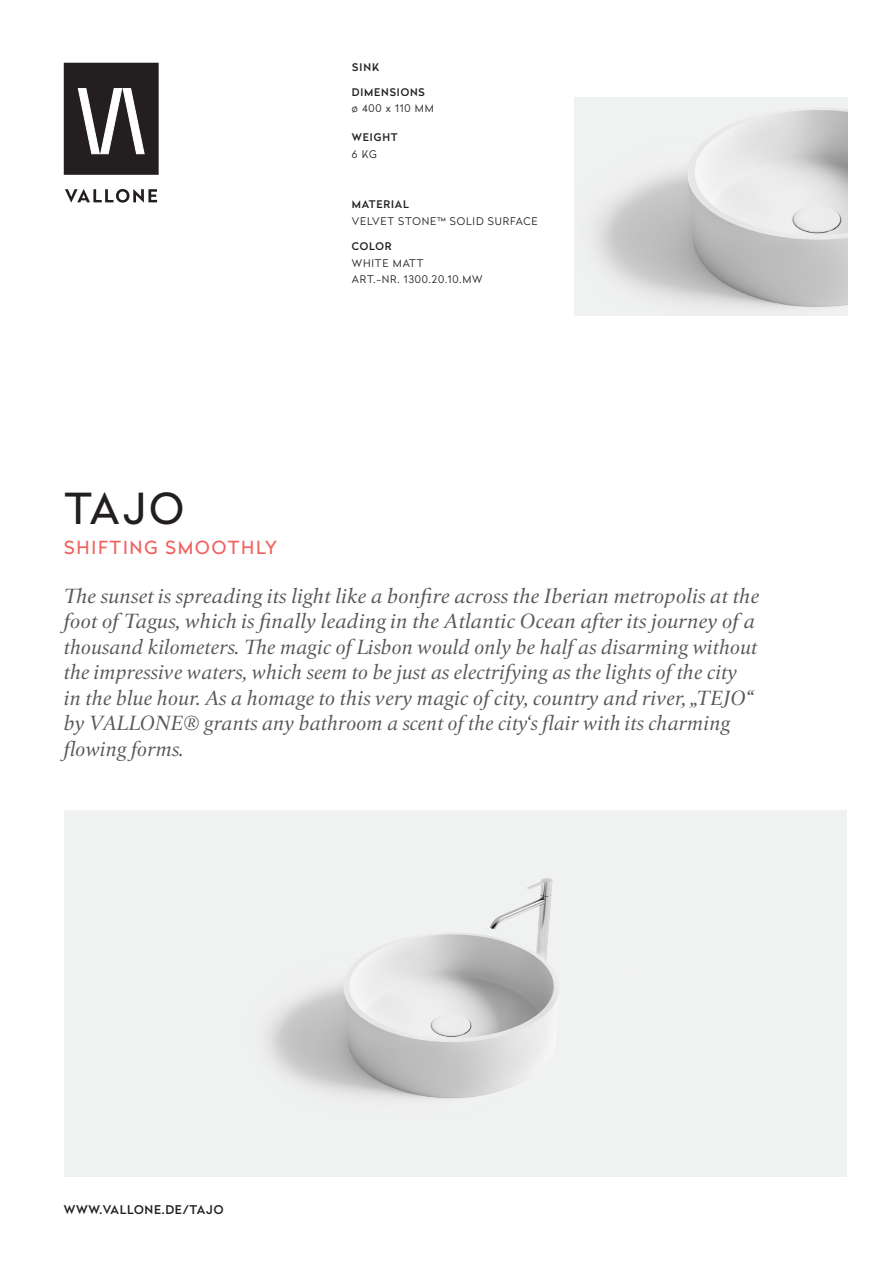
<style>
.page{position:relative;width:893px;height:1263px;background:#fff}
.page>*{position:absolute;margin:0;border:0;box-sizing:border-box;transform-origin:0 0}
.t1{font:42.6px "Radikal";color:#231f20}
.t2{font:italic 21px/25.5px "Quant";color:#57585a}
.t3{font:18px "Radikal";letter-spacing:.1em;color:#f1615e}
.t4{font:500 12px "Radikal";letter-spacing:.06em;color:#231f20}
.t5{font:300 10.5px "Radikal";letter-spacing:.08em;color:#231f20}
.t6{font:500 10.5px "Radikal";letter-spacing:.08em;color:#231f20}
</style>
<div class="page">
<svg style="left:65px;top:189px;width:92px;height:14px"></svg>
<div style="left:65px;top:64px;width:92px;height:109px;background:#231f20"></div>
<div style="left:64px;top:63px;width:95px;height:112px;border:3px solid #231f20"></div>
<svg style="left:78px;top:88px;width:67px;height:66px"></svg>
<div style="left:65px;top:811px;width:782px;height:366px;background:#f0f1f1"></div>
<img style="left:574px;top:97px;width:274px;height:219px">
<img style="left:267px;top:878px;width:290px;height:221px">
<p class="t6" style="left:352px;top:59px;width:29px">SINK</p>
<p class="t6" style="left:352px;top:84px;width:74px">DIMENSIONS</p>
<p class="t5" style="left:352px;top:101px;width:84px">ø 400 x 110 MM</p>
<p class="t6" style="left:352px;top:130px;width:47px">WEIGHT</p>
<p class="t5" style="left:352px;top:147px;width:26px">6 KG</p>
<p class="t6" style="left:352px;top:197px;width:59px">MATERIAL</p>
<p class="t5" style="left:352px;top:214px;width:187px">VELVET STONE™ SOLID SURFACE</p>
<p class="t6" style="left:352px;top:239px;width:41px">COLOR</p>
<p class="t5" style="left:352px;top:255px;width:73px">WHITE MATT</p>
<p class="t5" style="left:352px;top:272px;width:132px">ART.-NR. 1300.20.10.MW</p>
<p class="t1" style="left:65px;top:479px;width:121px">TAJO</p>
<p class="t3" style="left:64px;top:535px;width:214px">SHIFTING SMOOTHLY</p>
<p class="t2" style="left:64px;top:583px;width:697px">The sunset is spreading its light like a bonfire across the Iberian metropolis at the foot of Tagus, which is finally leading in the Atlantic Ocean after its journey of a thousand kilometers. The magic of Lisbon would only be half as disarming without the impressive waters, which seem to be just as electrifying as the lights of the city in the blue hour. As a homage to this very magic of city, country and river, „TEJO“ by VALLONE® grants any bathroom a scent of the city‘s flair with its charming flowing forms.</p>
<p class="t4" style="left:64px;top:1201px;width:161px">WWW.VALLONE.DE/TAJO</p>
</div>
